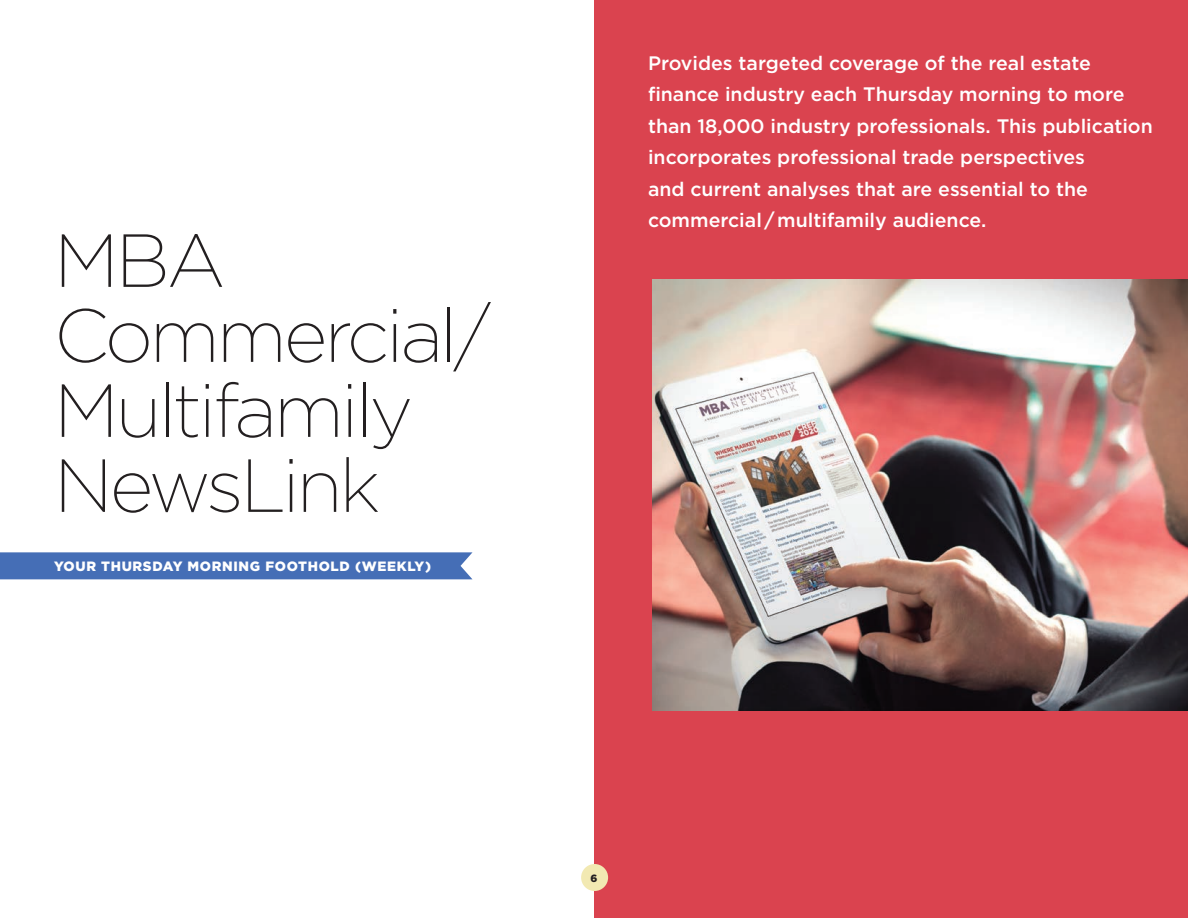
<style>
.page{position:relative;width:1188px;height:918px;background:#fff}
.page>*{position:absolute;margin:0;border:0;box-sizing:border-box;transform-origin:0 0}
.t1{font:200 75px/75px "Gotham";letter-spacing:-.04em;color:#231f20}
.t2{font:500 19.5px/31.5px "Gotham";color:#fff}
.t3{font:900 13.5px "Gotham";letter-spacing:.05em;color:#fff}
.t4{font:900 10.5px "Gotham";color:#231f20}
</style>
<div class="page">
<div style="left:594px;top:0;width:594px;height:918px;background:#da434f"></div>
<img style="left:652px;top:280px;width:536px;height:430px">
<div style="left:0;top:552px;width:472px;height:27px;background:#456eb6"></div>
<div style="left:581px;top:864px;width:27px;height:27px;background:#f2e9b2;border-radius:50%"></div>
<h1 class="t1" style="left:54px;top:220px;width:438px">MBA<br>Commercial/<br>Multifamily<br>NewsLink</h1>
<p class="t3" style="left:54px;top:557px;width:379px">YOUR THURSDAY MORNING FOOTHOLD (WEEKLY)</p>
<p class="t2" style="left:648px;top:47px;width:506px">Provides targeted coverage of the real estate finance industry each Thursday morning to more than 18,000 industry professionals. This publication incorporates professional trade perspectives<br>and current analyses that are essential to the commercial / multifamily audience.</p>
<p class="t4" style="left:590px;top:871px;width:8px">6</p>
</div>
